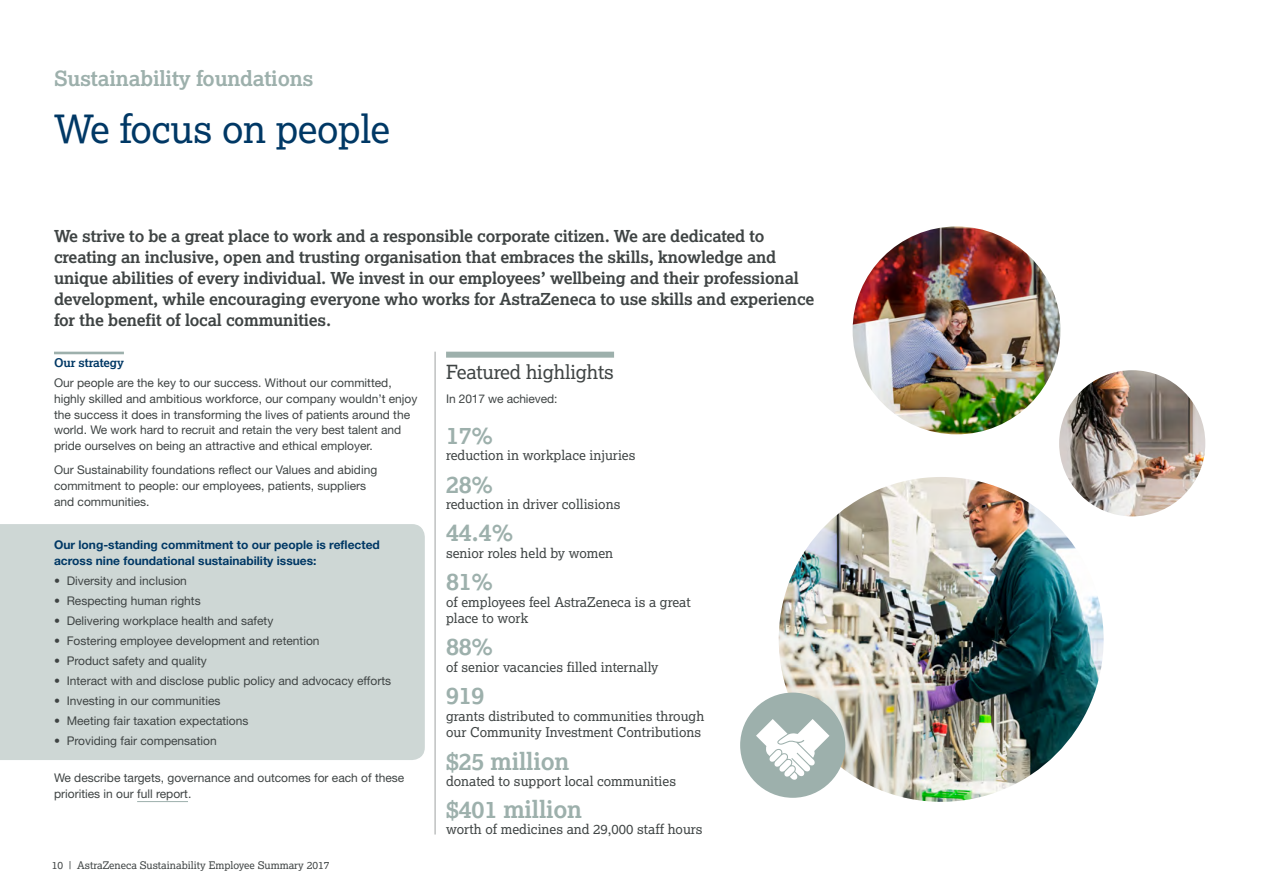
<style>
.page{position:relative;width:1263px;height:893px;background:#fff}
.page>*{position:absolute;margin:0;border:0;box-sizing:border-box;transform-origin:0 0}
.t1{font:39px "Lexia";letter-spacing:-.01em;color:#003865}
.t2{font:700 24px "Lexia";letter-spacing:-.01em;color:#9db0ac}
.t3{font:700 21px "Lexia";letter-spacing:-.01em;color:#9db0ac}
.t4{font:19.5px "Lexia";letter-spacing:-.01em;color:#3f4444}
.t5{font:700 16.5px/21px "Lexia";letter-spacing:-.01em;color:#3f4444}
.t6{font:13.5px/16.5px "Lexia";color:#3f4444}
.t7{font:12px/15.8px "Helvetica Neue";color:#3f4444}
.t8{font:700 12px/15.8px "Helvetica Neue";color:#003865}
.t9{font:700 12px "Lexia";letter-spacing:-.01em;color:#003865}
.t10{font:10.5px "Lexia";color:#3f4444}
</style>
<div class="page">
<hr style="left:54px;top:352px;width:70px;height:2px;background:#9db0ac">
<hr style="left:137px;top:801px;width:51px;height:1px;background:#9db0ac">
<div style="left:446px;top:352px;width:168px;height:6px;background:#9db0ac"></div>
<hr style="left:435px;top:352px;width:1px;height:482px;background:#9fa1a1">
<img style="left:779px;top:477px;width:324px;height:325px;border-radius:162px">
<img style="left:853px;top:226px;width:207px;height:208px;border-radius:104px">
<img style="left:1059px;top:370px;width:146px;height:146px;border-radius:73px">
<div style="left:740px;top:693px;width:105px;height:105px;background:#9db0ac;border-radius:50%"></div>
<svg style="left:756px;top:719px;width:73px;height:61px"></svg>
<div style="left:0;top:524px;width:425px;height:236px;background:#ced7d5"></div>
<h3 class="t3" style="left:54px;top:65px;width:261px">Sustainability foundations</h3>
<h1 class="t1" style="left:54px;top:104px;width:338px">We focus on people</h1>
<p class="t5" style="left:54px;top:225px;width:762px">We strive to be a great place to work and a responsible corporate citizen. We are dedicated to creating an inclusive, open and trusting organisation that embraces the skills, knowledge and unique abilities of every individual. We invest in our employees’ wellbeing and their professional development, while encouraging everyone who works for AstraZeneca to use skills and experience for the benefit of local communities.</p>
<p class="t9" style="left:54px;top:355px;width:71px">Our strategy</p>
<p class="t7" style="left:54px;top:375px;width:365px">Our people are the key to our success. Without our committed, highly skilled and ambitious workforce, our company wouldn’t enjoy the success it does in transforming the lives of patients around the world. We work hard to recruit and retain the very best talent and pride ourselves on being an attractive and ethical employer.</p>
<p class="t7" style="left:54px;top:462px;width:325px">Our Sustainability foundations reflect our Values and abiding commitment to people: our employees, patients, suppliers and communities.</p>
<p class="t8" style="left:54px;top:536px;width:327px">Our long-standing commitment to our people is reflected across nine foundational sustainability issues:</p>
<p class="t7" style="left:54px;top:572px;width:134px">• Diversity and inclusion</p>
<p class="t7" style="left:54px;top:592px;width:148px">• Respecting human rights</p>
<p class="t7" style="left:54px;top:612px;width:221px">• Delivering workplace health and safety</p>
<p class="t7" style="left:54px;top:632px;width:267px">• Fostering employee development and retention</p>
<p class="t7" style="left:54px;top:652px;width:154px">• Product safety and quality</p>
<p class="t7" style="left:54px;top:672px;width:339px">• Interact with and disclose public policy and advocacy efforts</p>
<p class="t7" style="left:54px;top:692px;width:168px">• Investing in our communities</p>
<p class="t7" style="left:54px;top:712px;width:196px">• Meeting fair taxation expectations</p>
<p class="t7" style="left:54px;top:732px;width:164px">• Providing fair compensation</p>
<p class="t7" style="left:54px;top:770px;width:352px">We describe targets, governance and outcomes for each of these priorities in our full report.</p>
<p class="t10" style="left:52px;top:859px;width:279px">10 | AstraZeneca Sustainability Employee Summary 2017</p>
<h3 class="t4" style="left:446px;top:360px;width:169px">Featured highlights</h3>
<p class="t7" style="left:446px;top:391px;width:113px">In 2017 we achieved:</p>
<h2 class="t2" style="left:446px;top:420px;width:49px">17%</h2>
<p class="t6" style="left:446px;top:447px;width:191px">reduction in workplace injuries</p>
<h2 class="t2" style="left:446px;top:469px;width:49px">28%</h2>
<p class="t6" style="left:446px;top:496px;width:176px">reduction in driver collisions</p>
<h2 class="t2" style="left:446px;top:518px;width:69px">44.4%</h2>
<p class="t6" style="left:446px;top:544px;width:169px">senior roles held by women</p>
<h2 class="t2" style="left:446px;top:566px;width:49px">81%</h2>
<p class="t6" style="left:446px;top:593px;width:246px">of employees feel AstraZeneca is a great place to work</p>
<h2 class="t2" style="left:446px;top:632px;width:49px">88%</h2>
<p class="t6" style="left:446px;top:658px;width:214px">of senior vacancies filled internally</p>
<h2 class="t2" style="left:446px;top:680px;width:40px">919</h2>
<p class="t6" style="left:446px;top:707px;width:260px">grants distributed to communities through our Community Investment Contributions</p>
<h2 class="t2" style="left:446px;top:746px;width:125px">$25 million</h2>
<p class="t6" style="left:446px;top:772px;width:231px">donated to support local communities</p>
<h2 class="t2" style="left:446px;top:794px;width:138px">$401 million</h2>
<p class="t6" style="left:446px;top:821px;width:258px">worth of medicines and 29,000 staff hours</p>
</div>
